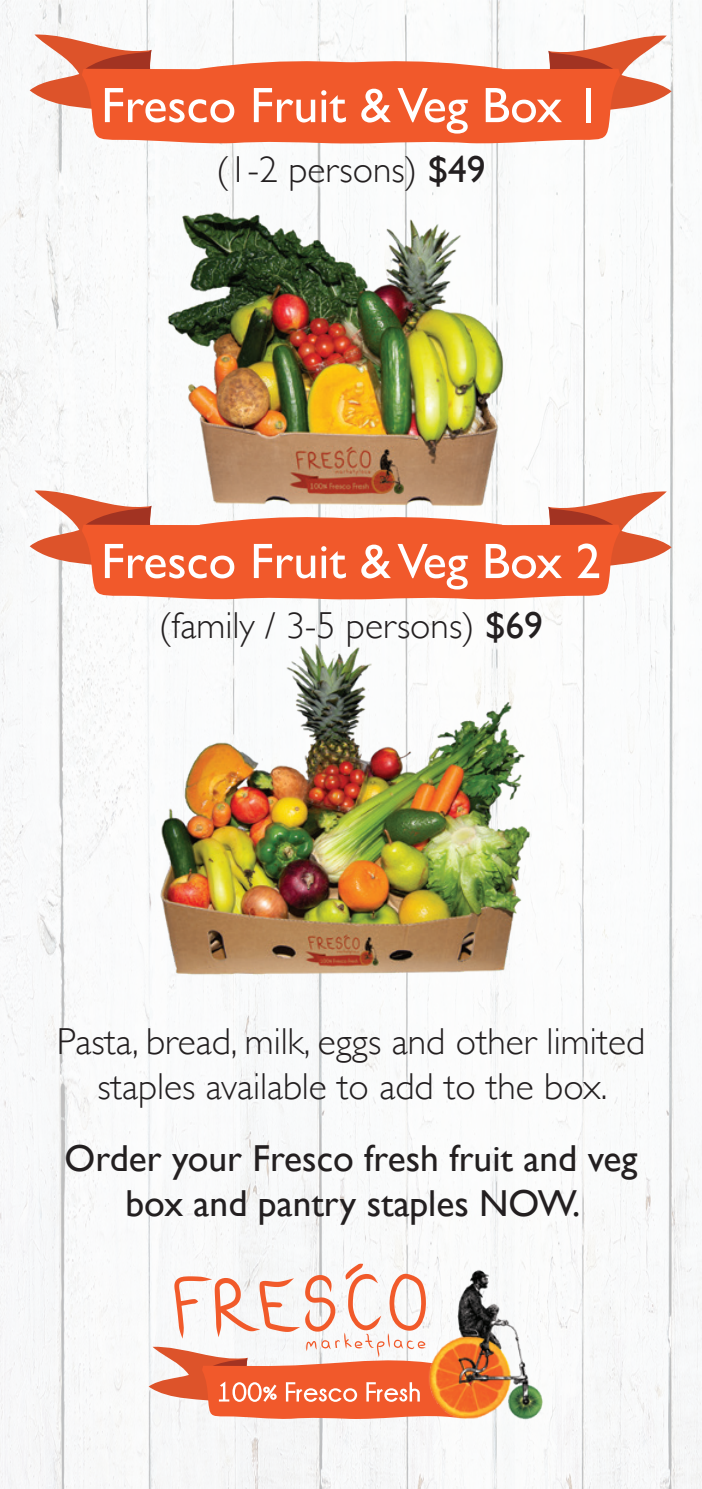
<style>
.page{position:relative;width:702px;height:1489px;background:#fff}
.page>*{position:absolute;margin:0;border:0;box-sizing:border-box;transform-origin:0 0}
.t1{font:50px "Gill Sans";color:#fff}
.t2{font:300 37.5px/45px "Gill Sans";color:#231f20;text-align:center}
.t3{font:37.5px/45px "Gill Sans";color:#231f20;text-align:center}
.s1{font-weight:400}
</style>
<div class="page">
<img style="left:0;top:0;width:490px;height:1488px">
<img style="left:490px;top:0;width:212px;height:1488px">
<img style="left:417px;top:1249px;width:136px;height:193px">
<svg style="left:149px;top:1263px;width:329px;height:156px"></svg>
<svg style="left:30px;top:33px;width:641px;height:111px"></svg>
<img style="left:146px;top:157px;width:409px;height:332px">
<svg style="left:30px;top:489px;width:641px;height:111px"></svg>
<img style="left:130px;top:613px;width:427px;height:396px">
<h1 class="t1" style="left:101px;top:76px;width:501px">Fresco Fruit &amp; Veg Box 1</h1>
<p class="t2" style="left:216px;top:146px;width:271px">(1-2 persons) <span class="s1">$49</span></p>
<h1 class="t1" style="left:101px;top:531px;width:501px">Fresco Fruit &amp; Veg Box 2</h1>
<p class="t2" style="left:159px;top:601px;width:385px">(family / 3-5 persons) <span class="s1">$69</span></p>
<p class="t2" style="left:57px;top:1017px;width:589px">Pasta, bread, milk, eggs and other limited staples available to add to the box.</p>
<p class="t3" style="left:65px;top:1135px;width:574px">Order your Fresco fresh fruit and veg box and pantry staples NOW.</p>
</div>
